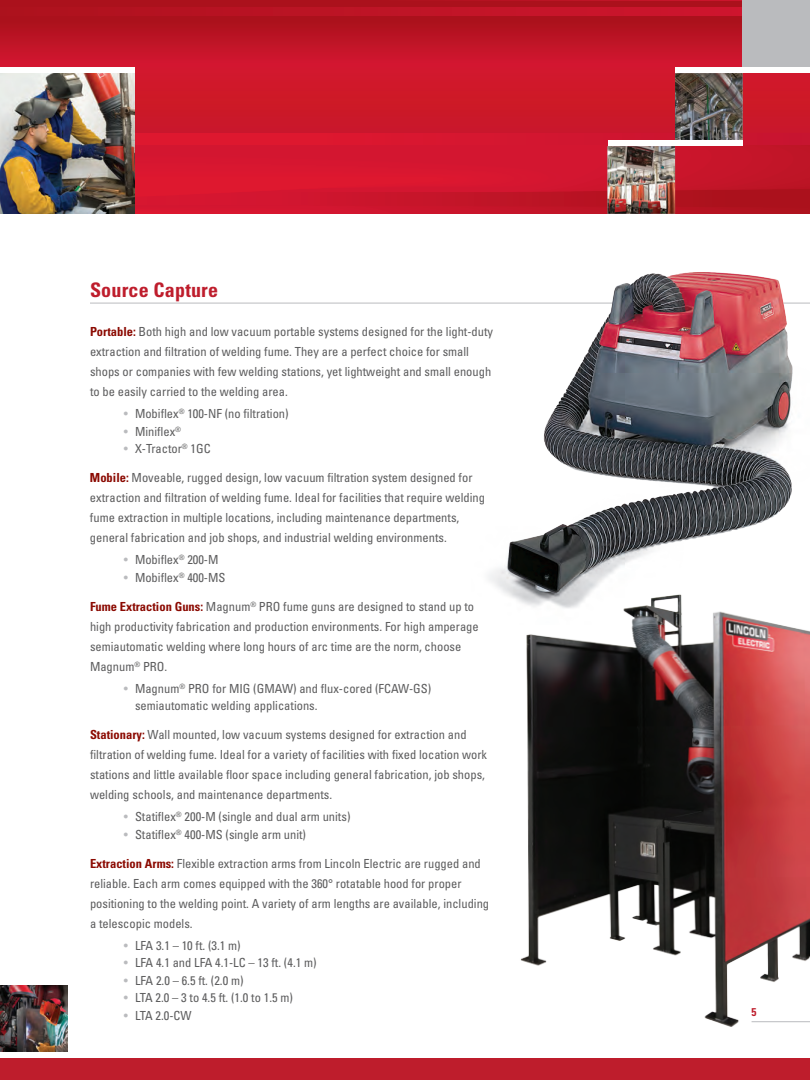
<style>
.page{position:relative;width:810px;height:1080px;background:#fff}
.page>*{position:absolute;margin:0;border:0;box-sizing:border-box;transform-origin:0 0}
.subhead{font:700 condensed 20px "Univers";letter-spacing:.01em;color:#be1d2c}
.body{font:condensed 12.5px/20px "Univers";color:#5d5d5e}
.bullets{font:condensed 12.5px/17.5px "Univers";color:#5d5d5e}
.t1{font:700 condensed 11.25px "Univers";color:#be1d2c}
.s1{font-weight:700;color:#8b0a02}
.s2{color:#babbbe}
</style>
<div class="page">
<div style="left:0;top:22px;width:810px;height:124px;background:linear-gradient(to right,#cb162c,#cb162c)"></div>
<svg style="left:0;top:0;width:742px;height:41px;background:#b1111f"></svg>
<svg style="left:0;top:8px;width:742px;height:7px;background:#bd1325"></svg>
<svg style="left:374px;top:0;width:368px;height:1px"></svg>
<hr style="left:90px;top:303px;width:720px;height:1px;background:#babbbe">
<img style="left:520px;top:624px;width:290px;height:403px">
<img style="left:471px;top:272px;width:339px;height:352px">
<div style="left:742px;top:0;width:68px;height:68px;background:#babbbe"></div>
<img style="left:0;top:985px;width:68px;height:67px">
<svg style="left:135px;top:73px;width:675px;height:141px;background:#cf172b"></svg>
<img style="left:608px;top:73px;width:135px;height:141px">
<div style="left:608px;top:141px;width:135px;height:5px;background:#fff"></div>
<div style="left:675px;top:68px;width:68px;height:5px;background:#fff"></div>
<div style="left:742px;top:67px;width:68px;height:6px;background:#fff"></div>
<img style="left:0;top:73px;width:135px;height:141px">
<div style="left:0;top:67px;width:135px;height:6px;background:#fff"></div>
<div style="left:0;top:1058px;width:810px;height:22px;background:#be1d2c"></div>
<p class="subhead" style="left:90px;top:278px;width:130px">Source Capture</p>
<p class="body" style="left:90px;top:322px;width:405px"><span class="s1">Portable:</span> Both high and low vacuum portable systems designed for the light-duty extraction and filtration of welding fume. They are a perfect choice for small shops or companies with few welding stations, yet lightweight and small enough to be easily carried to the welding area.</p>
<p class="bullets" style="left:124px;top:405px;width:166px"><span class="s2">•</span> Mobiflex<sup>®</sup> 100-NF (no filtration)</p>
<p class="bullets" style="left:124px;top:422px;width:59px"><span class="s2">•</span> Miniflex<sup>®</sup></p>
<p class="bullets" style="left:124px;top:440px;width:88px"><span class="s2">•</span> X-Tractor<sup>®</sup> 1GC</p>
<p class="body" style="left:90px;top:468px;width:397px"><span class="s1">Mobile:</span> Moveable, rugged design, low vacuum filtration system designed for extraction and filtration of welding fume. Ideal for facilities that require welding fume extraction in multiple locations, including maintenance departments, general fabrication and job shops, and industrial welding environments.</p>
<p class="bullets" style="left:124px;top:551px;width:96px"><span class="s2">•</span> Mobiflex<sup>®</sup> 200-M</p>
<p class="bullets" style="left:124px;top:568px;width:103px"><span class="s2">•</span> Mobiflex<sup>®</sup> 400-MS</p>
<p class="body" style="left:90px;top:596px;width:390px"><span class="s1">Fume Extraction Guns:</span> Magnum<sup>®</sup> PRO fume guns are designed to stand up to high productivity fabrication and production environments. For high amperage semiautomatic welding where long hours of arc time are the norm, choose Magnum<sup>®</sup> PRO.</p>
<p class="bullets" style="left:135px;top:679px;width:298px;text-indent:-11px"><span class="s2">•</span> Magnum<sup>®</sup> PRO for MIG (GMAW) and flux-cored (FCAW-GS) semiautomatic welding applications.</p>
<p class="body" style="left:90px;top:725px;width:399px"><span class="s1">Stationary:</span> Wall mounted, low vacuum systems designed for extraction and filtration of welding fume. Ideal for a variety of facilities with fixed location work stations and little available floor space including general fabrication, job shops, welding schools, and maintenance departments.</p>
<p class="bullets" style="left:124px;top:808px;width:228px"><span class="s2">•</span> Statiflex<sup>®</sup> 200-M (single and dual arm units)</p>
<p class="bullets" style="left:124px;top:825px;width:184px"><span class="s2">•</span> Statiflex<sup>®</sup> 400-MS (single arm unit)</p>
<p class="body" style="left:90px;top:853px;width:401px"><span class="s1">Extraction Arms:</span> Flexible extraction arms from Lincoln Electric are rugged and reliable. Each arm comes equipped with the 360° rotatable hood for proper positioning to the welding point. A variety of arm lengths are available, including a telescopic models.</p>
<p class="bullets" style="left:124px;top:936px;width:118px"><span class="s2">•</span> LFA 3.1 – 10 ft. (3.1 m)</p>
<p class="bullets" style="left:124px;top:954px;width:194px"><span class="s2">•</span> LFA 4.1 and LFA 4.1-LC – 13 ft. (4.1 m)</p>
<p class="bullets" style="left:124px;top:971px;width:121px"><span class="s2">•</span> LFA 2.0 – 6.5 ft. (2.0 m)</p>
<p class="bullets" style="left:124px;top:989px;width:171px"><span class="s2">•</span> LTA 2.0 – 3 to 4.5 ft. (1.0 to 1.5 m)</p>
<p class="bullets" style="left:124px;top:1006px;width:69px"><span class="s2">•</span> LTA 2.0-CW</p>
<p class="t1" style="left:752px;top:1005px;width:6px">5</p>
</div>
